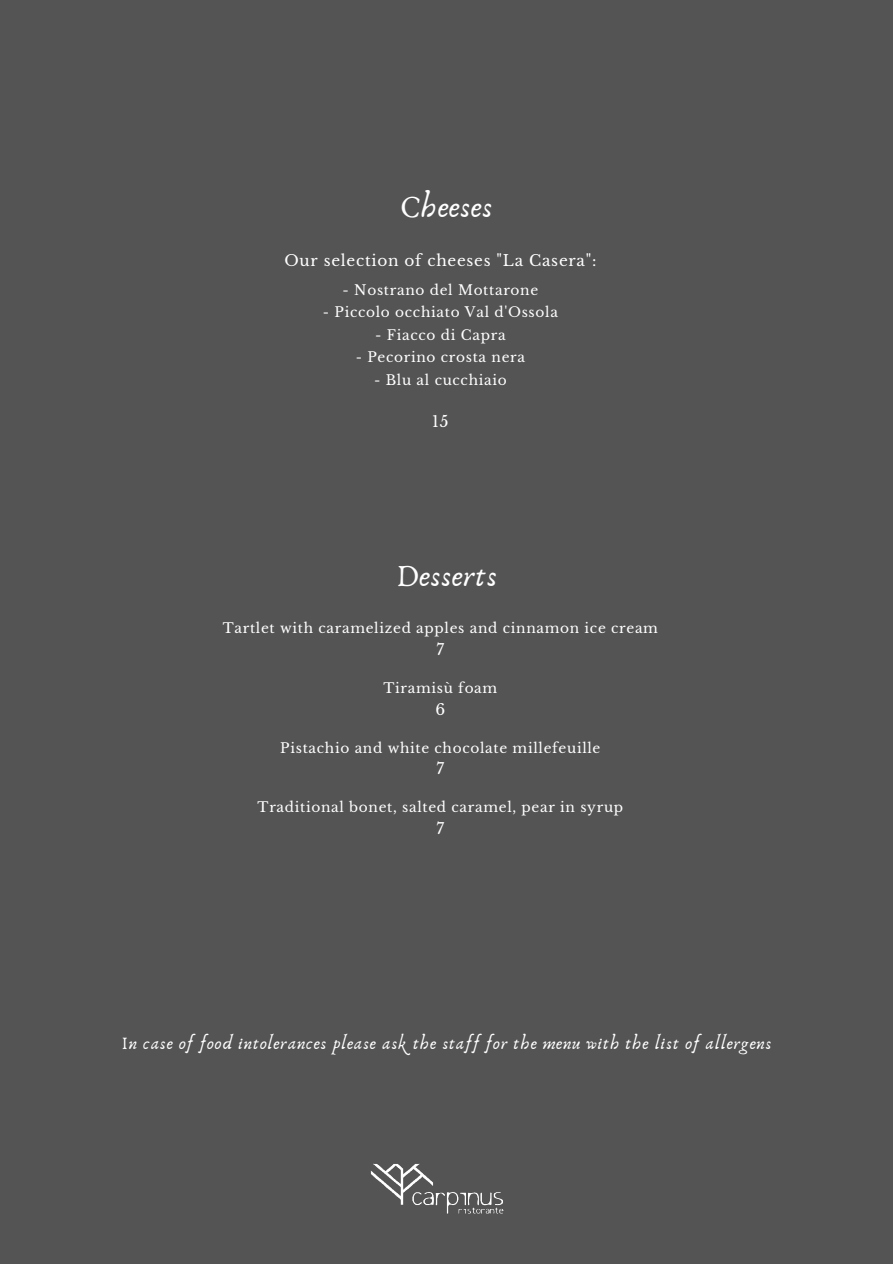
<style>
.page{position:relative;width:893px;height:1264px;background:#fff}
.page>*{position:absolute;margin:0;border:0;box-sizing:border-box;transform-origin:0 0}
.t1{font:31.8px "Anaktoria";letter-spacing:.02em;color:#fff}
.t2{font:18px "Anaktoria";letter-spacing:.05em;color:#fff}
.t3{font:15.3px "Libre Baskerville";letter-spacing:.05em;color:#fff}
.t4{font:13.65px "Libre Baskerville";letter-spacing:.05em;color:#fff}
</style>
<div class="page">
<div style="left:0;top:0;width:892px;height:1263px;background:#545454"></div>
<img style="left:370px;top:1163px;width:134px;height:51px">
<h3 class="t1" style="left:400px;top:187px;width:94px">Cheeses</h3>
<h1 class="t3" style="left:284px;top:252px;width:313px">Our selection of cheeses "La Casera":</h1>
<h1 class="t4" style="left:342px;top:281px;width:197px">- Nostrano del Mottarone</h1>
<h1 class="t4" style="left:323px;top:304px;width:236px">- Piccolo occhiato Val d'Ossola</h1>
<h1 class="t4" style="left:375px;top:326px;width:132px">- Fiacco di Capra</h1>
<h1 class="t4" style="left:356px;top:349px;width:171px">- Pecorino crosta nera</h1>
<h1 class="t4" style="left:374px;top:371px;width:134px">- Blu al cucchiaio</h1>
<h3 class="t3" style="left:432px;top:412px;width:18px">15</h3>
<h1 class="t1" style="left:396px;top:557px;width:103px">Desserts</h1>
<p class="t4" style="left:223px;top:620px;width:436px">Tartlet with caramelized apples and cinnamon ice cream</p>
<p class="t3" style="left:436px;top:640px;width:9px">7</p>
<p class="t4" style="left:383px;top:680px;width:115px">Tiramisù foam</p>
<p class="t3" style="left:435px;top:699px;width:11px">6</p>
<p class="t4" style="left:280px;top:739px;width:322px">Pistachio and white chocolate millefeuille</p>
<p class="t3" style="left:436px;top:759px;width:9px">7</p>
<p class="t4" style="left:257px;top:799px;width:367px">Traditional bonet, salted caramel, pear in syrup</p>
<p class="t3" style="left:436px;top:819px;width:9px">7</p>
<h2 class="t2" style="left:122px;top:1031px;width:651px">In case of food intolerances please ask the staff for the menu with the list of allergens</h2>
</div>
